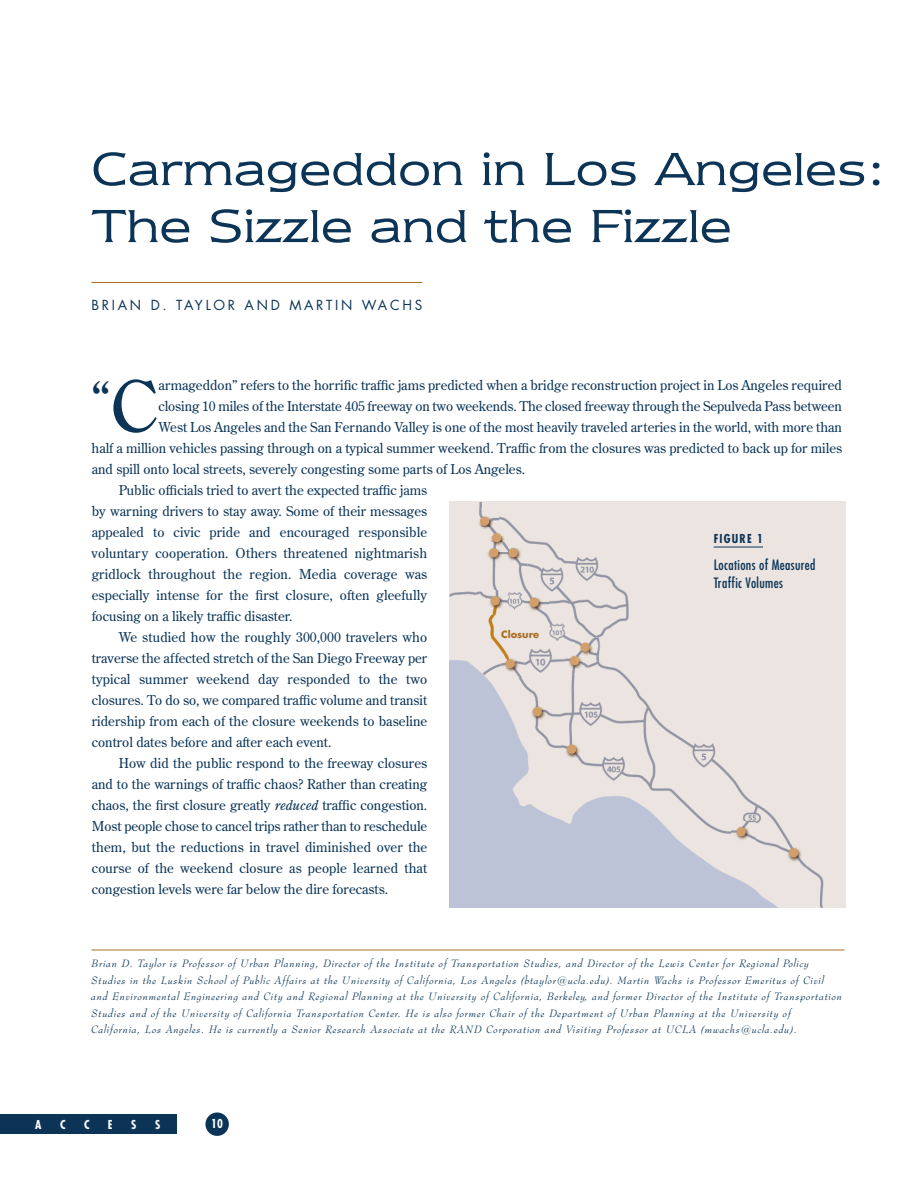
<style>
.page{position:relative;width:918px;height:1188px;background:#fff}
.page>*{position:absolute;margin:0;border:0;box-sizing:border-box;transform-origin:0 0}
.t1{font:54px/57px "Newtext IT Cby BT";color:#0b3456}
.t2{font:47.25px "Century Old Style";color:#0b3456}
.t3{font:condensed 13.95px/18px "Futura";letter-spacing:.025em;color:#0b3456}
.t4{font:13.5px "Century Old Style";color:#0b3456}
.t5{font:13.5px "Futura";letter-spacing:.2em;color:#0b3456}
.t6{font:700 condensed 12px "Futura";color:#fff}
.t7{font:700 condensed 12px "Futura";letter-spacing:.1em;color:#0b3456}
.t8{font:italic 10.5px/16.5px "Bernhard Modern BT";letter-spacing:.075em;color:#0b3456}
.t9{font:700 9.9px "Futura";color:#ab6e25}
.s1{font-size:70.8px}
.s2{font-style:italic}
</style>
<div class="page">
<div style="left:205px;top:1113px;width:24px;height:23px;background:#0b3456;border-radius:50%"></div>
<div style="left:0;top:1114px;width:177px;height:20px;background:#0b3456"></div>
<hr style="left:92px;top:282px;width:330px;height:1px;background:#ab6e25">
<hr style="left:92px;top:950px;width:753px;height:1px;background:#ab6e25">
<img style="left:450px;top:502px;width:395px;height:406px">
<img style="left:483px;top:602px;width:30px;height:58px">
<hr style="left:714px;top:547px;width:49px;height:1px;background:#0b3456">
<img style="left:475px;top:511px;width:24px;height:17px">
<div style="left:480px;top:517px;width:9px;height:9px;background:#d29f6b;border-radius:50%"></div>
<img style="left:487px;top:535px;width:24px;height:8px">
<svg style="left:475px;top:528px;width:36px;height:7px"></svg>
<div style="left:492px;top:533px;width:9px;height:9px;background:#d29f6b;border-radius:50%"></div>
<img style="left:484px;top:543px;width:19px;height:24px">
<div style="left:489px;top:548px;width:9px;height:9px;background:#d29f6b;border-radius:50%"></div>
<img style="left:508px;top:543px;width:19px;height:24px">
<img style="left:503px;top:552px;width:5px;height:15px">
<svg style="left:503px;top:543px;width:8px;height:9px"></svg>
<div style="left:509px;top:548px;width:9px;height:9px;background:#d29f6b;border-radius:50%"></div>
<img style="left:524px;top:592px;width:24px;height:24px">
<div style="left:530px;top:598px;width:9px;height:9px;background:#d29f6b;border-radius:50%"></div>
<img style="left:565px;top:651px;width:24px;height:24px">
<div style="left:570px;top:656px;width:9px;height:9px;background:#d29f6b;border-radius:50%"></div>
<img style="left:575px;top:637px;width:24px;height:24px">
<svg style="left:575px;top:656px;width:4px;height:5px"></svg>
<div style="left:581px;top:643px;width:9px;height:9px;background:#d29f6b;border-radius:50%"></div>
<img style="left:500px;top:591px;width:9px;height:24px">
<img style="left:485px;top:591px;width:15px;height:10px">
<img style="left:485px;top:601px;width:18px;height:14px">
<div style="left:491px;top:596px;width:9px;height:9px;background:#d29f6b;border-radius:50%"></div>
<img style="left:500px;top:654px;width:24px;height:24px">
<img style="left:500px;top:654px;width:16px;height:11px">
<div style="left:506px;top:659px;width:9px;height:9px;background:#d29f6b;border-radius:50%"></div>
<img style="left:527px;top:702px;width:24px;height:24px">
<div style="left:533px;top:707px;width:9px;height:9px;background:#d29f6b;border-radius:50%"></div>
<img style="left:562px;top:739px;width:24px;height:24px">
<div style="left:567px;top:745px;width:9px;height:9px;background:#d29f6b;border-radius:50%"></div>
<img style="left:731px;top:822px;width:24px;height:24px">
<div style="left:737px;top:827px;width:9px;height:9px;background:#d29f6b;border-radius:50%"></div>
<img style="left:784px;top:843px;width:24px;height:24px">
<div style="left:789px;top:848px;width:9px;height:9px;background:#d29f6b;border-radius:50%"></div>
<h1 class="t1" style="left:92px;top:138px;width:795px">Carmageddon in Los Angeles:<br>The Sizzle and the Fizzle</h1>
<p class="t5" style="left:92px;top:299px;width:332px">BRIAN D. TAYLOR AND MARTIN WACHS</p>
<h2 class="t2" style="left:92px;top:372px;width:69px">“<span class="s1">C</span></h2>
<p class="t4" style="left:159px;top:377px;width:685px">armageddon” refers to the horrific traffic jams predicted when a bridge reconstruction project in Los Angeles required</p>
<p class="t4" style="left:159px;top:398px;width:685px">closing 10 miles of the Interstate 405 freeway on two weekends. The closed freeway through the Sepulveda Pass between</p>
<p class="t4" style="left:159px;top:419px;width:685px">West Los Angeles and the San Fernando Valley is one of the most heavily traveled arteries in the world, with more than</p>
<p class="t4" style="left:92px;top:440px;width:752px">half a million vehicles passing through on a typical summer weekend. Traffic from the closures was predicted to back up for miles</p>
<p class="t4" style="left:92px;top:461px;width:435px">and spill onto local streets, severely congesting some parts of Los Angeles.</p>
<p class="t4" style="left:119px;top:482px;width:310px">Public officials tried to avert the expected traffic jams</p>
<p class="t4" style="left:92px;top:503px;width:337px">by warning drivers to stay away. Some of their messages</p>
<p class="t4" style="left:92px;top:524px;width:337px">appealed to civic pride and encouraged responsible</p>
<p class="t4" style="left:92px;top:545px;width:337px">voluntary cooperation. Others threatened nightmarish</p>
<p class="t4" style="left:92px;top:566px;width:337px">gridlock throughout the region. Media coverage was</p>
<p class="t4" style="left:92px;top:588px;width:337px">especially intense for the first closure, often gleefully</p>
<p class="t4" style="left:92px;top:609px;width:202px">focusing on a likely traffic disaster.</p>
<p class="t4" style="left:119px;top:630px;width:310px">We studied how the roughly 300,000 travelers who</p>
<p class="t4" style="left:92px;top:651px;width:337px">traverse the affected stretch of the San Diego Freeway per</p>
<p class="t4" style="left:92px;top:672px;width:337px">typical summer weekend day responded to the two</p>
<p class="t4" style="left:92px;top:693px;width:337px">closures. To do so, we compared traffic volume and transit</p>
<p class="t4" style="left:92px;top:714px;width:337px">ridership from each of the closure weekends to baseline</p>
<p class="t4" style="left:92px;top:735px;width:241px">control dates before and after each event.</p>
<p class="t4" style="left:119px;top:756px;width:310px">How did the public respond to the freeway closures</p>
<p class="t4" style="left:92px;top:777px;width:337px">and to the warnings of traffic chaos? Rather than creating</p>
<p class="t4" style="left:92px;top:798px;width:337px">chaos, the first closure greatly <span class="s2">reduced</span> traffic congestion.</p>
<p class="t4" style="left:92px;top:819px;width:337px">Most people chose to cancel trips rather than to reschedule</p>
<p class="t4" style="left:92px;top:840px;width:337px">them, but the reductions in travel diminished over the</p>
<p class="t4" style="left:92px;top:861px;width:337px">course of the weekend closure as people learned that</p>
<p class="t4" style="left:92px;top:882px;width:298px">congestion levels were far below the dire forecasts.</p>
<p class="t7" style="left:714px;top:534px;width:51px">FIGURE 1</p>
<p class="t3" style="left:714px;top:557px;width:103px">Locations of Measured<br>Traffic Volumes</p>
<p class="t9" style="left:501px;top:630px;width:39px">Closure</p>
<p class="t8" style="left:92px;top:956px;width:752px">Brian D. Taylor is Professor of Urban Planning, Director of the Institute of Transportation Studies, and Director of the Lewis Center for Regional Policy Studies in the Luskin School of Public Affairs at the University of California, Los Angeles (btaylor@ucla.edu). Martin Wachs is Professor Emeritus of Civil and Environmental Engineering and City and Regional Planning at the University of California, Berkeley, and former Director of the Institute of Transportation Studies and of the University of California Transportation Center. He is also former Chair of the Department of Urban Planning at the University of California, Los Angeles. He is currently a Senior Research Associate at the RAND Corporation and Visiting Professor at UCLA (mwachs@ucla.edu).</p>
<p class="t6" style="left:35px;top:1119px;width:8px">A</p>
<p class="t6" style="left:60px;top:1119px;width:7px">C</p>
<p class="t6" style="left:84px;top:1119px;width:7px">C</p>
<p class="t6" style="left:108px;top:1119px;width:6px">E</p>
<p class="t6" style="left:131px;top:1119px;width:7px">S</p>
<p class="t6" style="left:155px;top:1119px;width:7px">S</p>
<p class="t6" style="left:211px;top:1118px;width:13px">10</p>
</div>
